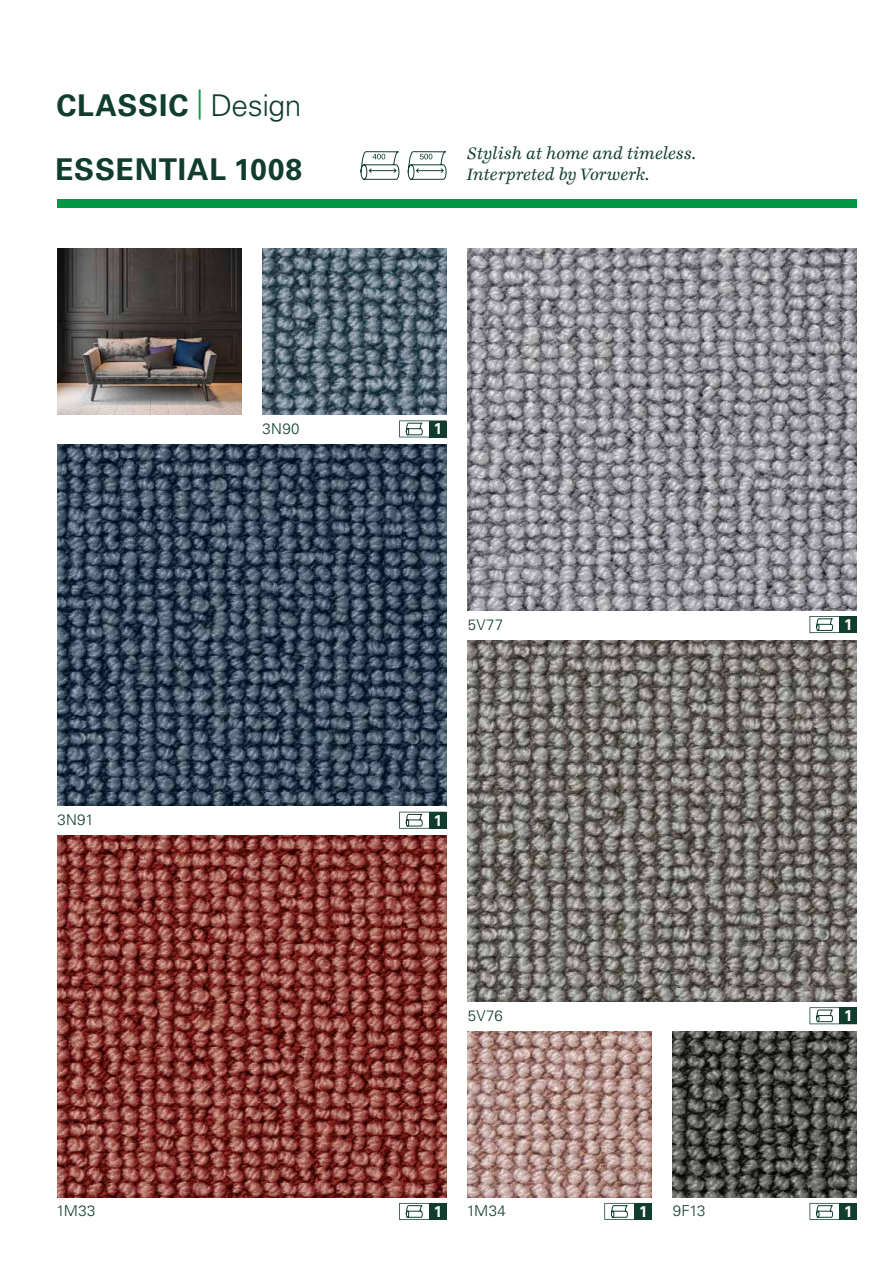
<style>
.page{position:relative;width:893px;height:1263px;background:#fff}
.page>*{position:absolute;margin:0;border:0;box-sizing:border-box;transform-origin:0 0}
.t1{font:700 30px "Univers LT Pro 65";letter-spacing:.025em;color:#103d2c}
.t2{font:italic 18px/21px "Ingeborg";color:#103d2c}
.t3{font:700 15.6px "Univers LT Pro 65";color:#fff;scale:.96 1}
.t4{font:300 15px "Univers LT Pro 45";letter-spacing:.02em;color:#103d2c}
.s1{font-family:"Univers LT Pro 45";font-weight:300;color:#009847}
.s2{font-family:"Univers LT Pro 45";font-weight:300}
</style>
<div class="page">
<img style="left:263px;top:249px;width:183px;height:166px">
<img style="left:468px;top:640px;width:389px;height:361px">
<img style="left:57px;top:249px;width:184px;height:166px">
<img style="left:468px;top:1031px;width:184px;height:166px">
<img style="left:673px;top:1031px;width:184px;height:166px">
<img style="left:57px;top:444px;width:389px;height:362px">
<img style="left:57px;top:836px;width:389px;height:361px">
<img style="left:468px;top:249px;width:389px;height:361px">
<svg style="left:360px;top:151px;width:40px;height:29px"></svg>
<div style="left:57px;top:199px;width:800px;height:9px;background:#009847"></div>
<svg style="left:399px;top:420px;width:47px;height:17px"></svg>
<div style="left:429px;top:421px;width:17px;height:16px;background:#103d2c"></div>
<svg style="left:399px;top:812px;width:47px;height:17px"></svg>
<div style="left:429px;top:812px;width:17px;height:16px;background:#103d2c"></div>
<svg style="left:399px;top:1203px;width:30px;height:17px"></svg>
<div style="left:429px;top:1203px;width:17px;height:17px;background:#103d2c"></div>
<svg style="left:604px;top:1203px;width:48px;height:17px"></svg>
<div style="left:634px;top:1203px;width:17px;height:17px;background:#103d2c"></div>
<svg style="left:809px;top:1007px;width:48px;height:17px"></svg>
<div style="left:839px;top:1008px;width:18px;height:16px;background:#103d2c"></div>
<svg style="left:809px;top:1203px;width:30px;height:17px"></svg>
<div style="left:839px;top:1203px;width:18px;height:17px;background:#103d2c"></div>
<svg style="left:809px;top:616px;width:30px;height:17px"></svg>
<div style="left:839px;top:616px;width:18px;height:17px;background:#103d2c"></div>
<svg style="left:407px;top:151px;width:40px;height:29px"></svg>
<h1 class="t1" style="left:56px;top:88px;width:247px">CLASSIC <span class="s1">|</span> <span class="s2">Design</span></h1>
<h1 class="t1" style="left:55px;top:151px;width:248px">ESSENTIAL 1008</h1>
<p class="t4" style="left:57px;top:811px;width:38px">3N91</p>
<p class="t4" style="left:56px;top:1202px;width:41px">1M33</p>
<p class="t4" style="left:263px;top:420px;width:39px">3N90</p>
<p class="t2" style="left:467px;top:142px;width:231px">Stylish at home and timeless.<br>Interpreted by Vorwerk.</p>
<p class="t3" style="left:434px;top:420px;width:10px">1</p>
<p class="t4" style="left:468px;top:615px;width:37px">5V77</p>
<p class="t3" style="left:844px;top:615px;width:10px">1</p>
<p class="t3" style="left:434px;top:811px;width:10px">1</p>
<p class="t4" style="left:468px;top:1006px;width:37px">5V76</p>
<p class="t3" style="left:844px;top:1006px;width:10px">1</p>
<p class="t4" style="left:467px;top:1202px;width:41px">1M34</p>
<p class="t4" style="left:673px;top:1202px;width:34px">9F13</p>
<p class="t3" style="left:434px;top:1202px;width:10px">1</p>
<p class="t3" style="left:639px;top:1202px;width:10px">1</p>
<p class="t3" style="left:844px;top:1202px;width:10px">1</p>
</div>
